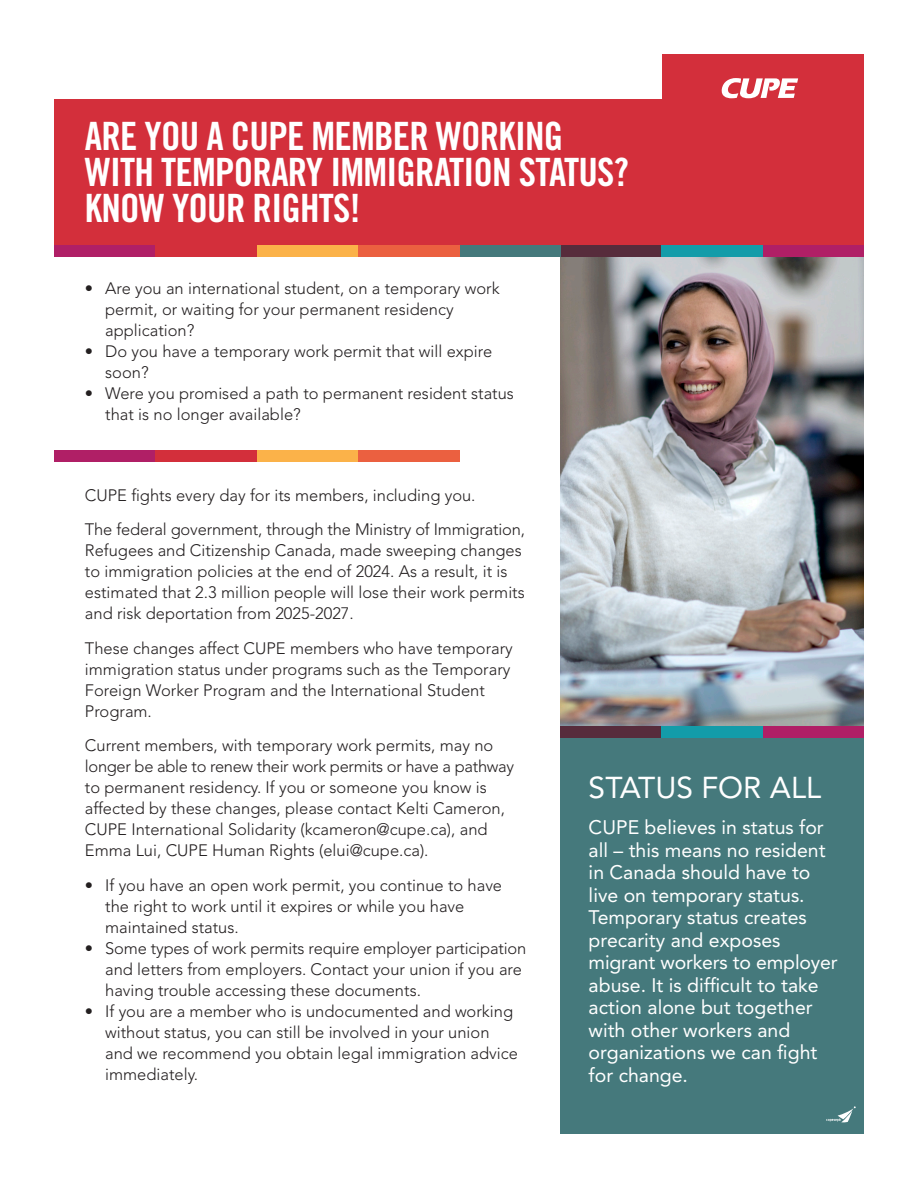
<style>
.page{position:relative;width:918px;height:1188px;background:#fff}
.page>*{position:absolute;margin:0;border:0;box-sizing:border-box;transform-origin:0 0}
.t1{font:39px/36px "Trade Gothic LT Std Bd Cn 20";letter-spacing:-.02em;color:#fff}
.t2{font:30px "Avenir LT Std";color:#fff}
.t3{font:19.5px/22.5px "Avenir LT Std";color:#fff}
.t4{font:300 16.5px/21px "Avenir LT Std";color:#231f20}
</style>
<div class="page">
<img style="left:560px;top:257px;width:304px;height:469px">
<div style="left:560px;top:738px;width:304px;height:396px;background:#45797c"></div>
<div style="left:54px;top:54px;width:810px;height:203px;background:#d32f3b"></div>
<div style="left:763px;top:245px;width:101px;height:12px;background:#b01f66"></div>
<div style="left:54px;top:245px;width:101px;height:12px;background:#b01f66"></div>
<div style="left:560px;top:245px;width:102px;height:12px;background:#572c3c"></div>
<div style="left:459px;top:245px;width:101px;height:12px;background:#45797c"></div>
<div style="left:358px;top:245px;width:101px;height:12px;background:#eb6040"></div>
<div style="left:257px;top:245px;width:101px;height:12px;background:#fbb249"></div>
<div style="left:662px;top:245px;width:101px;height:12px;background:#139ca9"></div>
<div style="left:40px;top:48px;width:622px;height:50px;background:#fff"></div>
<div style="left:763px;top:726px;width:101px;height:12px;background:#b01f66"></div>
<div style="left:560px;top:726px;width:102px;height:12px;background:#572c3c"></div>
<div style="left:662px;top:726px;width:101px;height:12px;background:#139ca9"></div>
<div style="left:54px;top:450px;width:101px;height:12px;background:#b01f66"></div>
<div style="left:358px;top:450px;width:101px;height:12px;background:#eb6040"></div>
<div style="left:257px;top:450px;width:101px;height:12px;background:#fbb249"></div>
<div style="left:155px;top:450px;width:102px;height:12px;background:#d32f3b"></div>
<svg style="left:721px;top:78px;width:77px;height:20px"></svg>
<svg style="left:826px;top:1106px;width:30px;height:16px"></svg>
<p class="t1" style="left:85px;top:117px;width:546px">ARE YOU A CUPE MEMBER WORKING<br>WITH TEMPORARY IMMIGRATION STATUS?</p>
<p class="t1" style="left:85px;top:189px;width:277px">KNOW YOUR RIGHTS!</p>
<p class="t4" style="left:105px;top:278px;width:396px;text-indent:-20px">• Are you an international student, on a temporary work permit, or waiting for your permanent residency application?</p>
<p class="t4" style="left:105px;top:341px;width:389px;text-indent:-20px">• Do you have a temporary work permit that will expire soon?</p>
<p class="t4" style="left:105px;top:383px;width:410px;text-indent:-20px">• Were you promised a path to permanent resident status that is no longer available?</p>
<p class="t4" style="left:85px;top:485px;width:392px">CUPE fights every day for its members, including you.</p>
<p class="t4" style="left:85px;top:519px;width:442px">The federal government, through the Ministry of Immigration, Refugees and Citizenship Canada, made sweeping changes to immigration policies at the end of 2024. As a result, it is estimated that 2.3 million people will lose their work permits and risk deportation from 2025-2027.</p>
<p class="t4" style="left:85px;top:638px;width:429px">These changes affect CUPE members who have temporary immigration status under programs such as the Temporary Foreign Worker Program and the International Student Program.</p>
<p class="t4" style="left:85px;top:735px;width:431px">Current members, with temporary work permits, may no longer be able to renew their work permits or have a pathway to permanent residency. If you or someone you know is affected by these changes, please contact Kelti Cameron, CUPE International Solidarity (kcameron@cupe.ca), and Emma Lui, CUPE Human Rights (elui@cupe.ca).</p>
<p class="t4" style="left:105px;top:875px;width:398px;text-indent:-20px">• If you have an open work permit, you continue to have the right to work until it expires or while you have maintained status.</p>
<p class="t4" style="left:105px;top:938px;width:423px;text-indent:-20px">• Some types of work permits require employer participation and letters from employers. Contact your union if you are having trouble accessing these documents.</p>
<p class="t4" style="left:105px;top:1001px;width:414px;text-indent:-20px">• If you are a member who is undocumented and working without status, you can still be involved in your union and we recommend you obtain legal immigration advice immediately.</p>
<p class="t2" style="left:589px;top:770px;width:234px">STATUS FOR ALL</p>
<p class="t3" style="left:589px;top:816px;width:250px">CUPE believes in status for all – this means no resident in Canada should have to live on temporary status.<br>Temporary status creates precarity and exposes migrant workers to employer abuse. It is difficult to take action alone but together with other workers and organizations we can fight for change.</p>
</div>
